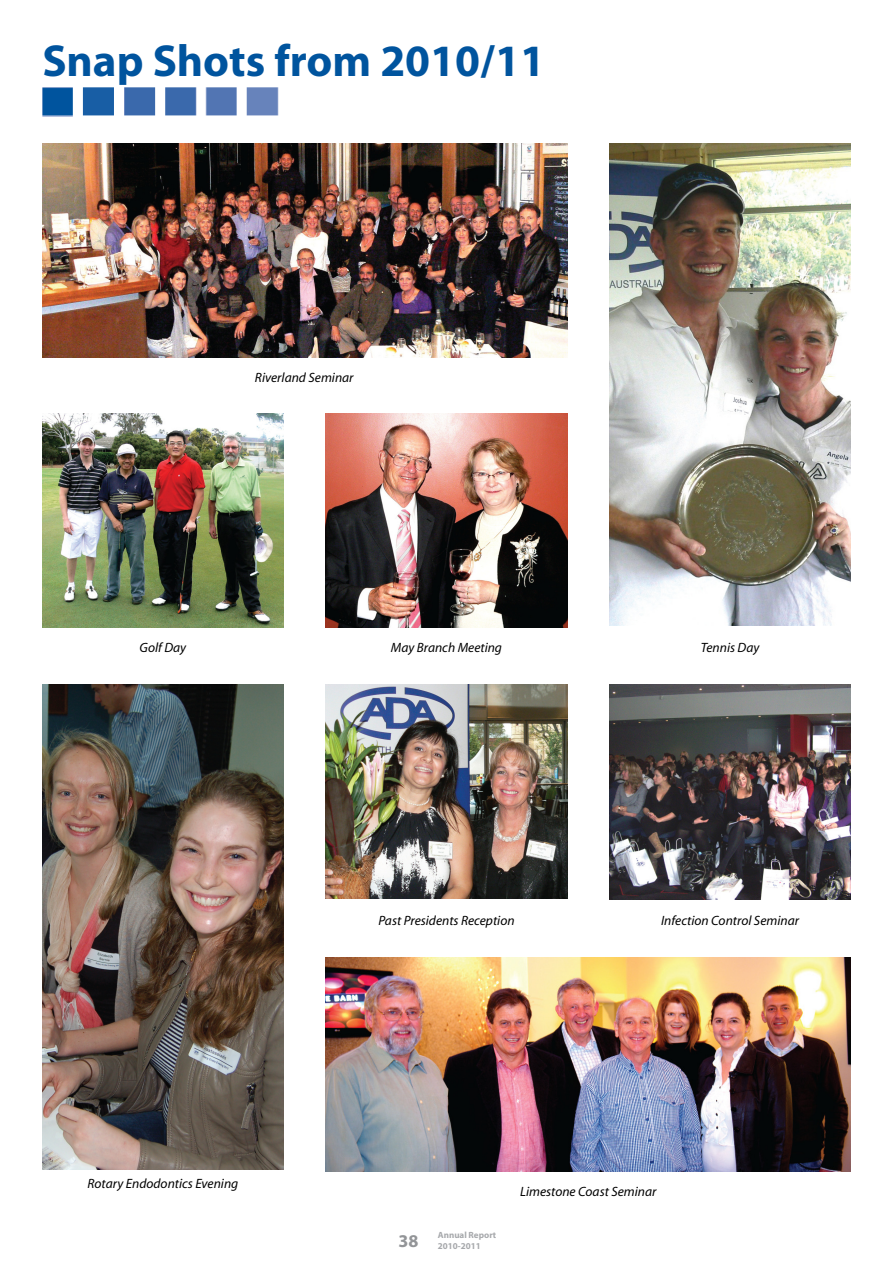
<style>
.page{position:relative;width:893px;height:1263px;background:#fff}
.page>*{position:absolute;margin:0;border:0;box-sizing:border-box;transform-origin:0 0}
.t1{font:700 45px "Myriad";color:#00549e}
.t2{font:700 18px "Myriad";color:#939598}
.t3{font:italic 13.5px "Myriad";color:#000}
.t4{font:700 9px/10.8px "Myriad";color:#a7a9ac}
</style>
<div class="page">
<img style="left:42px;top:87px;width:237px;height:29px">
<img style="left:42px;top:414px;width:241px;height:214px">
<img style="left:326px;top:414px;width:241px;height:214px">
<img style="left:326px;top:684px;width:241px;height:215px">
<img style="left:42px;top:143px;width:525px;height:214px">
<img style="left:609px;top:143px;width:241px;height:483px">
<img style="left:609px;top:684px;width:241px;height:216px">
<img style="left:326px;top:957px;width:524px;height:214px">
<img style="left:42px;top:685px;width:241px;height:484px">
<h1 class="t1" style="left:42px;top:44px;width:504px">Snap Shots from 2010/11</h1>
<p class="t3" style="left:255px;top:372px;width:100px">Riverland Seminar</p>
<p class="t3" style="left:139px;top:643px;width:48px">Golf Day</p>
<p class="t3" style="left:87px;top:1178px;width:152px">Rotary Endodontics Evening</p>
<p class="t3" style="left:391px;top:643px;width:113px">May Branch Meeting</p>
<p class="t3" style="left:378px;top:915px;width:138px">Past Presidents Reception</p>
<p class="t3" style="left:700px;top:643px;width:60px">Tennis Day</p>
<p class="t3" style="left:661px;top:915px;width:139px">Infection Control Seminar</p>
<h2 class="t2" style="left:398px;top:1234px;width:21px">38</h2>
<p class="t4" style="left:438px;top:1231px;width:60px">Annual Report<br>2010-2011</p>
<p class="t3" style="left:520px;top:1187px;width:138px">Limestone Coast Seminar</p>
</div>
